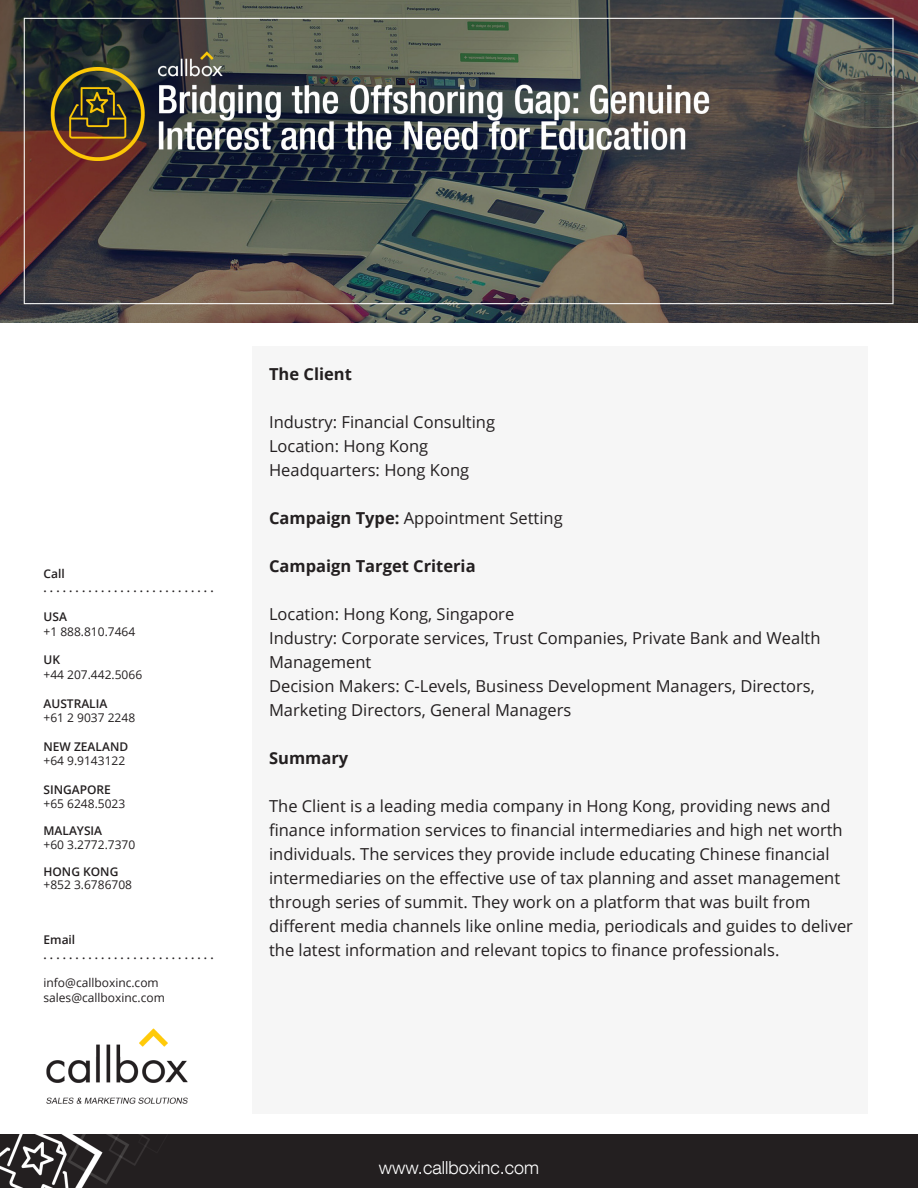
<style>
.page{position:relative;width:918px;height:1188px;background:#fff}
.page>*{position:absolute;margin:0;border:0;box-sizing:border-box;transform-origin:0 0}
.t1{font:300 18px "Helvetica Neue LT Com";color:#fff}
.Paragraph_Text{font:16.5px/24px "Open Sans";color:#231f20}
.Heading1{font:700 16.5px "Open Sans";color:#231f20}
.Heading1-2{font:16.5px "Open Sans";color:#231f20}
.t2{font:12px/14.4px "Open Sans";color:#231f20}
.t3{font:600 12px/14.4px "Open Sans";color:#231f20}
.s1{font-weight:700}
</style>
<div class="page">
<div style="left:252px;top:347px;width:616px;height:767px;background:#f6f6f6"></div>
<div style="left:0;top:1135px;width:918px;height:53px;background:#231f20"></div>
<img style="left:46px;top:1028px;width:142px;height:76px">
<img style="left:0;top:0;width:918px;height:323px">
<p class="t3" style="left:44px;top:566px;width:172px">Call<br>. . . . . . . . . . . . . . . . . . . . . . . . . . .</p>
<p class="t3" style="left:44px;top:609px;width:25px">USA</p>
<p class="t2" style="left:44px;top:624px;width:93px">+1 888.810.7464</p>
<p class="t3" style="left:44px;top:653px;width:18px">UK</p>
<p class="t2" style="left:44px;top:667px;width:100px">+44 207.442.5066</p>
<p class="t3" style="left:44px;top:696px;width:65px">AUSTRALIA</p>
<p class="t2" style="left:44px;top:710px;width:93px">+61 2 9037 2248</p>
<p class="t3" style="left:44px;top:739px;width:86px">NEW ZEALAND</p>
<p class="t2" style="left:44px;top:753px;width:83px">+64 9.9143122</p>
<p class="t3" style="left:44px;top:782px;width:69px">SINGAPORE</p>
<p class="t2" style="left:44px;top:797px;width:83px">+65 6248.5023</p>
<p class="t3" style="left:44px;top:824px;width:60px">MALAYSIA</p>
<p class="t2" style="left:44px;top:837px;width:93px">+60 3.2772.7370</p>
<p class="t3" style="left:44px;top:864px;width:76px">HONG KONG</p>
<p class="t2" style="left:44px;top:878px;width:90px">+852 3.6786708</p>
<p class="t3" style="left:44px;top:932px;width:172px">Email<br>. . . . . . . . . . . . . . . . . . . . . . . . . . .</p>
<p class="t2" style="left:44px;top:976px;width:123px">info@callboxinc.com sales@callboxinc.com</p>
<p class="Heading1" style="left:269px;top:362px;width:84px">The Client</p>
<p class="Paragraph_Text" style="left:269px;top:410px;width:228px">Industry: Financial Consulting</p>
<p class="Paragraph_Text" style="left:269px;top:434px;width:161px">Location: Hong Kong</p>
<p class="Paragraph_Text" style="left:269px;top:458px;width:202px">Headquarters: Hong Kong</p>
<p class="Heading1-2" style="left:269px;top:507px;width:295px"><span class="s1">Campaign Type:</span> Appointment Setting</p>
<p class="Heading1" style="left:269px;top:554px;width:208px">Campaign Target Criteria</p>
<p class="Paragraph_Text" style="left:269px;top:602px;width:247px">Location: Hong Kong, Singapore</p>
<p class="Paragraph_Text" style="left:269px;top:626px;width:553px">Industry: Corporate services, Trust Companies, Private Bank and Wealth<br>Management</p>
<p class="Paragraph_Text" style="left:269px;top:674px;width:547px">Decision Makers: C-Levels, Business Development Managers, Directors,<br>Marketing Directors, General Managers</p>
<p class="Heading1" style="left:269px;top:746px;width:81px">Summary</p>
<p class="Paragraph_Text" style="left:269px;top:794px;width:585px">The Client is a leading media company in Hong Kong, providing news and finance information services to financial intermediaries and high net worth individuals. The services they provide include educating Chinese financial intermediaries on the effective use of tax planning and asset management through series of summit. They work on a platform that was built from different media channels like online media, periodicals and guides to deliver the latest information and relevant topics to finance professionals.</p>
<p class="t1" style="left:379px;top:1156px;width:162px">www.callboxinc.com</p>
</div>
